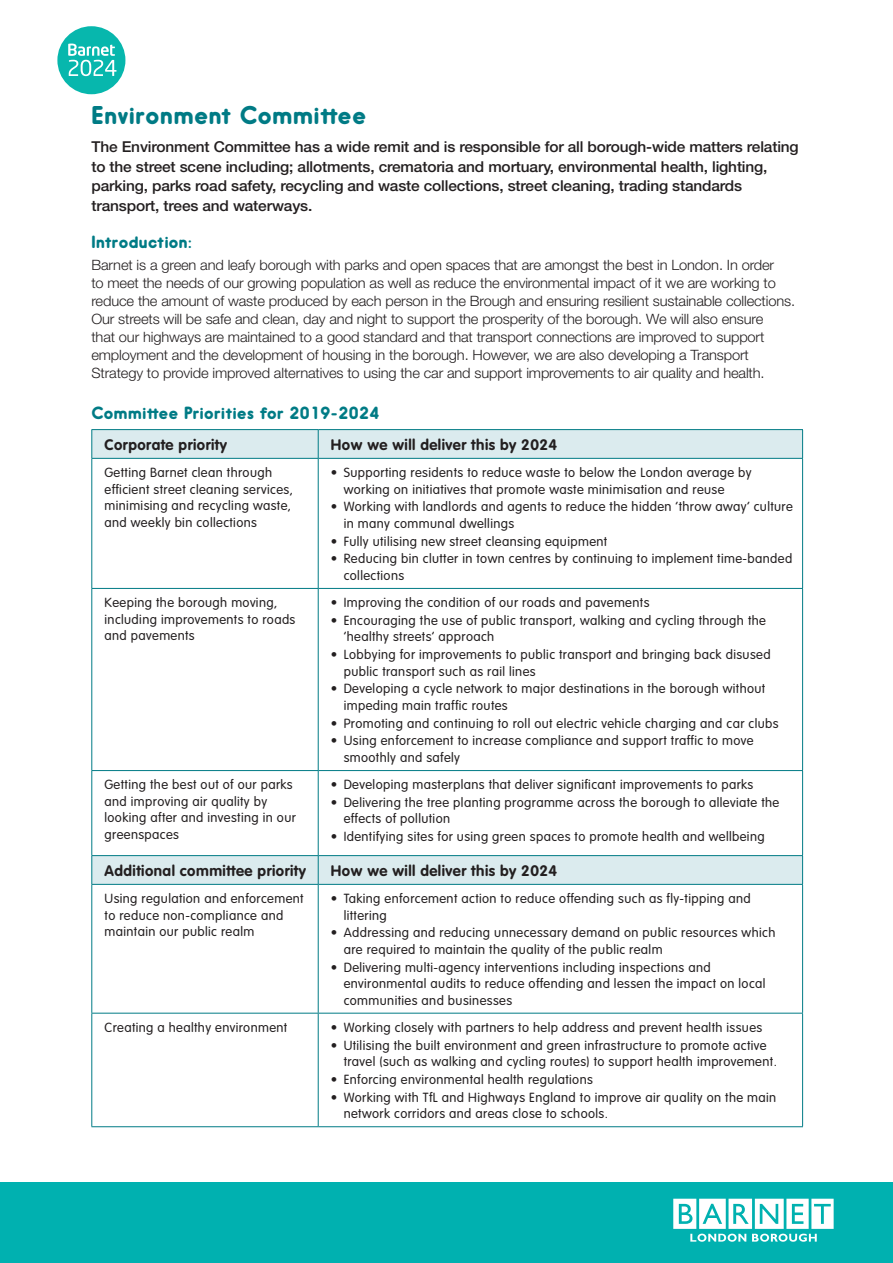
<style>
.page{position:relative;width:893px;height:1263px;background:#fff}
.page>*{position:absolute;margin:0;border:0;box-sizing:border-box;transform-origin:0 0}
.t1{font:700 24px "Hiruko Pro";letter-spacing:.03em;color:#007b85}
.t2{font:700 16.5px "Hiruko Pro";letter-spacing:.03em;color:#007b85}
.t3{font:500 15px/19.5px "Helvetica Neue LT Std";letter-spacing:-.01em;color:#231f20}
.t4{font:700 15px "VAG Rounded";letter-spacing:.03em;color:#231f20}
.t5{font:300 14.25px/18px "Helvetica Neue LT Std";letter-spacing:-.01em;color:#231f20}
.t6{font:300 13.05px/16.5px "VAG Rounded";letter-spacing:.03em;color:#231f20}
</style>
<div class="page">
<div style="left:57px;top:26px;width:68px;height:68px;background:#07b7ad;border-radius:50%"></div>
<svg style="left:68px;top:44px;width:48px;height:32px"></svg>
<div style="left:0;top:1182px;width:893px;height:81px;background:#00b1b0"></div>
<svg style="left:673px;top:1199px;width:161px;height:43px"></svg>
<svg style="left:92px;top:430px;width:710px;height:454px"></svg>
<hr style="left:91px;top:429px;width:227px;height:1px;background:#007b85">
<svg style="left:91px;top:430px;width:1px;height:28px"></svg>
<hr style="left:318px;top:429px;width:485px;height:1px;background:#007b85">
<svg style="left:318px;top:430px;width:1px;height:28px"></svg>
<svg style="left:802px;top:430px;width:1px;height:28px"></svg>
<hr style="left:91px;top:458px;width:227px;height:1px;background:#007b85">
<hr style="left:91px;top:459px;width:1px;height:129px;background:#007b85">
<hr style="left:318px;top:458px;width:485px;height:1px;background:#007b85">
<hr style="left:318px;top:459px;width:1px;height:129px;background:#007b85">
<hr style="left:802px;top:459px;width:1px;height:129px;background:#007b85">
<hr style="left:91px;top:588px;width:227px;height:1px;background:#007b85">
<hr style="left:91px;top:589px;width:1px;height:181px;background:#007b85">
<hr style="left:318px;top:588px;width:485px;height:1px;background:#007b85">
<hr style="left:318px;top:589px;width:1px;height:181px;background:#007b85">
<hr style="left:802px;top:589px;width:1px;height:181px;background:#007b85">
<hr style="left:91px;top:770px;width:227px;height:1px;background:#007b85">
<hr style="left:91px;top:771px;width:1px;height:84px;background:#007b85">
<hr style="left:318px;top:770px;width:485px;height:1px;background:#007b85">
<hr style="left:318px;top:771px;width:1px;height:84px;background:#007b85">
<hr style="left:802px;top:771px;width:1px;height:84px;background:#007b85">
<hr style="left:91px;top:855px;width:227px;height:1px;background:#007b85">
<svg style="left:91px;top:856px;width:1px;height:28px"></svg>
<hr style="left:318px;top:855px;width:485px;height:1px;background:#007b85">
<svg style="left:318px;top:856px;width:1px;height:28px"></svg>
<svg style="left:802px;top:856px;width:1px;height:28px"></svg>
<hr style="left:91px;top:884px;width:227px;height:1px;background:#007b85">
<hr style="left:91px;top:885px;width:1px;height:128px;background:#007b85">
<hr style="left:318px;top:884px;width:485px;height:1px;background:#007b85">
<hr style="left:318px;top:885px;width:1px;height:128px;background:#007b85">
<hr style="left:802px;top:885px;width:1px;height:128px;background:#007b85">
<hr style="left:91px;top:1013px;width:227px;height:1px;background:#007b85">
<hr style="left:91px;top:1013px;width:1px;height:113px;background:#007b85">
<hr style="left:318px;top:1013px;width:485px;height:1px;background:#007b85">
<hr style="left:318px;top:1013px;width:1px;height:113px;background:#007b85">
<hr style="left:802px;top:1013px;width:1px;height:113px;background:#007b85">
<hr style="left:91px;top:1126px;width:227px;height:1px;background:#007b85">
<hr style="left:318px;top:1126px;width:485px;height:1px;background:#007b85">
<h1 class="t1" style="left:91px;top:101px;width:276px">Environment Committee</h1>
<p class="t3" style="left:91px;top:137px;width:709px">The Environment Committee has a wide remit and is responsible for all borough-wide matters relating to the street scene including; allotments, crematoria and mortuary, environmental health, lighting, parking, parks road safety, recycling and waste collections, street cleaning, trading standards transport, trees and waterways.</p>
<p class="t2" style="left:91px;top:231px;width:102px">Introduction:</p>
<p class="t5" style="left:91px;top:255px;width:705px">Barnet is a green and leafy borough with parks and open spaces that are amongst the best in London. In order<br>to meet the needs of our growing population as well as reduce the environmental impact of it we are working to reduce the amount of waste produced by each person in the Brough and ensuring resilient sustainable collections.<br>Our streets will be safe and clean, day and night to support the prosperity of the borough. We will also ensure<br>that our highways are maintained to a good standard and that transport connections are improved to support employment and the development of housing in the borough. However, we are also developing a Transport Strategy to provide improved alternatives to using the car and support improvements to air quality and health.</p>
<p class="t2" style="left:91px;top:403px;width:290px">Committee Priorities for 2019-2024</p>
<p class="t4" style="left:105px;top:436px;width:124px">Corporate priority</p>
<p class="t4" style="left:331px;top:436px;width:228px">How we will deliver this by 2024</p>
<p class="t6" style="left:105px;top:464px;width:190px">Getting Barnet clean through efficient street cleaning services, minimising and recycling waste, and weekly bin collections</p>
<p class="t6" style="left:344px;top:464px;width:409px;text-indent:-13px">• Supporting residents to reduce waste to below the London average by working on initiatives that promote waste minimisation and reuse</p>
<p class="t6" style="left:344px;top:498px;width:451px;text-indent:-13px">• Working with landlords and agents to reduce the hidden ‘throw away’ culture in many communal dwellings</p>
<p class="t6" style="left:331px;top:533px;width:278px">• Fully utilising new street cleansing equipment</p>
<p class="t6" style="left:344px;top:550px;width:450px;text-indent:-13px">• Reducing bin clutter in town centres by continuing to implement time-banded collections</p>
<p class="t6" style="left:105px;top:594px;width:192px">Keeping the borough moving, including improvements to roads and pavements</p>
<p class="t6" style="left:331px;top:594px;width:320px">• Improving the condition of our roads and pavements</p>
<p class="t6" style="left:344px;top:612px;width:424px;text-indent:-13px">• Encouraging the use of public transport, walking and cycling through the ‘healthy streets’ approach</p>
<p class="t6" style="left:344px;top:646px;width:428px;text-indent:-13px">• Lobbying for improvements to public transport and bringing back disused public transport such as rail lines</p>
<p class="t6" style="left:344px;top:680px;width:423px;text-indent:-13px">• Developing a cycle network to major destinations in the borough without impeding main traffic routes</p>
<p class="t6" style="left:331px;top:715px;width:449px">• Promoting and continuing to roll out electric vehicle charging and car clubs</p>
<p class="t6" style="left:344px;top:733px;width:411px;text-indent:-13px">• Using enforcement to increase compliance and support traffic to move smoothly and safely</p>
<p class="t6" style="left:105px;top:776px;width:193px">Getting the best out of our parks and improving air quality by looking after and investing in our greenspaces</p>
<p class="t6" style="left:331px;top:776px;width:424px">• Developing masterplans that deliver significant improvements to parks</p>
<p class="t6" style="left:344px;top:794px;width:437px;text-indent:-13px">• Delivering the tree planting programme across the borough to alleviate the effects of pollution</p>
<p class="t6" style="left:331px;top:828px;width:435px">• Identifying sites for using green spaces to promote health and wellbeing</p>
<p class="t4" style="left:105px;top:862px;width:203px">Additional committee priority</p>
<p class="t4" style="left:331px;top:862px;width:228px">How we will deliver this by 2024</p>
<p class="t6" style="left:105px;top:890px;width:201px">Using regulation and enforcement to reduce non-compliance and maintain our public realm</p>
<p class="t6" style="left:344px;top:890px;width:409px;text-indent:-13px">• Taking enforcement action to reduce offending such as fly-tipping and littering</p>
<p class="t6" style="left:344px;top:924px;width:433px;text-indent:-13px">• Addressing and reducing unnecessary demand on public resources which are required to maintain the quality of the public realm</p>
<p class="t6" style="left:344px;top:959px;width:423px;text-indent:-13px">• Delivering multi-agency interventions including inspections and environmental audits to reduce offending and lessen the impact on local communities and businesses</p>
<p class="t6" style="left:105px;top:1019px;width:184px">Creating a healthy environment</p>
<p class="t6" style="left:331px;top:1019px;width:433px">• Working closely with partners to help address and prevent health issues</p>
<p class="t6" style="left:344px;top:1037px;width:435px;text-indent:-13px">• Utilising the built environment and green infrastructure to promote active travel (such as walking and cycling routes) to support health improvement.</p>
<p class="t6" style="left:331px;top:1071px;width:263px">• Enforcing environmental health regulations</p>
<p class="t6" style="left:344px;top:1089px;width:434px;text-indent:-13px">• Working with TfL and Highways England to improve air quality on the main network corridors and areas close to schools.</p>
</div>
